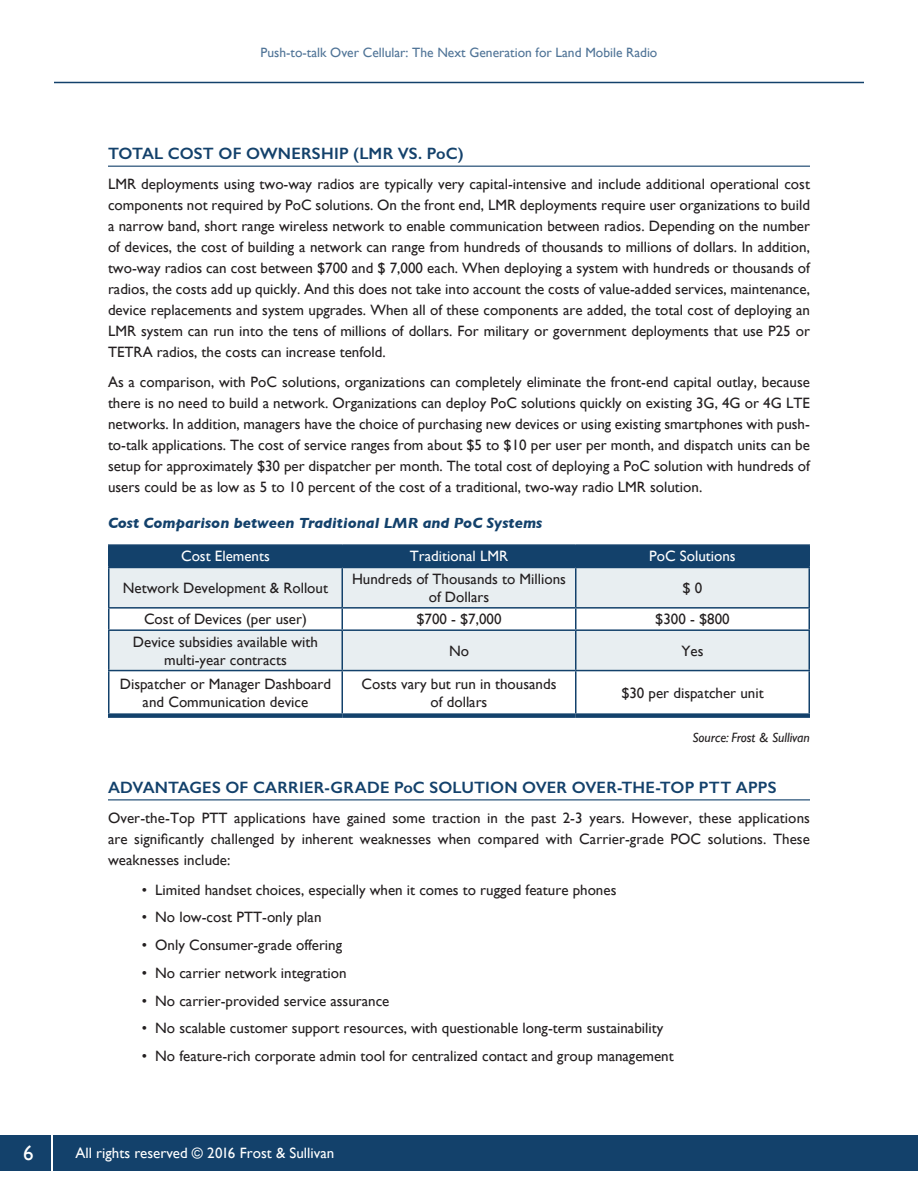
<style>
.page{position:relative;width:918px;height:1188px;background:#fff}
.page>*{position:absolute;margin:0;border:0;box-sizing:border-box;transform-origin:0 0}
.t1{font:21px "Gill Sans";color:#fff}
.t2{font:600 16.5px "Gill Sans";letter-spacing:.01em;color:#13416b}
.t3{font:15px/21px "Gill Sans";color:#231f20;text-align:center}
.t4{font:15px "Gill Sans";color:#fff}
.t5{font:italic 700 15px "Gill Sans";color:#13416b}
.t6{font:13.5px "Gill Sans";color:#507497}
.t7{font:italic 13.5px "Gill Sans";color:#231f20}
</style>
<div class="page">
<div style="left:0;top:1135px;width:918px;height:36px;background:#13416b"></div>
<hr style="left:51px;top:1131px;width:2px;height:45px;background:#fff">
<hr style="left:54px;top:82px;width:810px;height:1px;background:#13416b">
<hr style="left:108px;top:166px;width:702px;height:1px;background:#13416b">
<svg style="left:110px;top:568px;width:698px;height:102px;fill:#e8eef1"></svg>
<hr style="left:108px;top:544px;width:234px;height:2px;background:#13416b">
<hr style="left:108px;top:546px;width:2px;height:21px;background:#13416b">
<hr style="left:342px;top:544px;width:234px;height:2px;background:#13416b">
<hr style="left:576px;top:544px;width:234px;height:2px;background:#13416b">
<div style="left:110px;top:546px;width:698px;height:21px;background:#13416b"></div>
<hr style="left:808px;top:546px;width:2px;height:21px;background:#13416b">
<hr style="left:108px;top:567px;width:234px;height:1px;background:#13416b">
<hr style="left:108px;top:568px;width:2px;height:39px;background:#13416b">
<hr style="left:342px;top:567px;width:234px;height:1px;background:#13416b">
<hr style="left:342px;top:568px;width:1px;height:39px;background:#13416b">
<hr style="left:576px;top:567px;width:234px;height:1px;background:#13416b">
<hr style="left:575px;top:568px;width:1px;height:39px;background:#13416b">
<hr style="left:808px;top:568px;width:2px;height:39px;background:#13416b">
<hr style="left:108px;top:607px;width:234px;height:2px;background:#13416b">
<hr style="left:108px;top:609px;width:2px;height:20px;background:#13416b">
<hr style="left:342px;top:607px;width:234px;height:2px;background:#13416b">
<svg style="left:342px;top:609px;width:1px;height:20px"></svg>
<hr style="left:576px;top:607px;width:234px;height:2px;background:#13416b">
<svg style="left:575px;top:609px;width:1px;height:20px"></svg>
<hr style="left:808px;top:609px;width:2px;height:20px;background:#13416b">
<hr style="left:108px;top:629px;width:234px;height:2px;background:#13416b">
<hr style="left:108px;top:631px;width:2px;height:39px;background:#13416b">
<hr style="left:342px;top:629px;width:234px;height:2px;background:#13416b">
<hr style="left:342px;top:631px;width:1px;height:39px;background:#13416b">
<hr style="left:576px;top:629px;width:234px;height:2px;background:#13416b">
<hr style="left:575px;top:631px;width:1px;height:39px;background:#13416b">
<hr style="left:808px;top:631px;width:2px;height:39px;background:#13416b">
<hr style="left:108px;top:670px;width:234px;height:1px;background:#13416b">
<hr style="left:108px;top:671px;width:2px;height:42px;background:#13416b">
<hr style="left:342px;top:670px;width:234px;height:1px;background:#13416b">
<hr style="left:342px;top:671px;width:1px;height:42px;background:#13416b">
<hr style="left:576px;top:670px;width:234px;height:1px;background:#13416b">
<hr style="left:575px;top:671px;width:1px;height:42px;background:#13416b">
<hr style="left:808px;top:671px;width:2px;height:42px;background:#13416b">
<div style="left:108px;top:713px;width:234px;height:5px;background:#13416b"></div>
<div style="left:342px;top:713px;width:234px;height:5px;background:#13416b"></div>
<div style="left:576px;top:713px;width:234px;height:5px;background:#13416b"></div>
<hr style="left:108px;top:799px;width:702px;height:1px;background:#13416b">
<p class="t6" style="left:261px;top:45px;width:398px">Push-to-talk Over Cellular: The Next Generation for Land Mobile Radio</p>
<p class="t2" style="left:108px;top:143px;width:357px">TOTAL COST O F OWNERSHIP (LMR VS. POC)</p>
<p class="t3" style="left:108px;top:173px;width:704px;text-align:justify">LMR deployments using two-way radios are typically very capital-intensive and include additional operational cost components not required by PoC solutions. On the front end, LMR deployments require user organizations to build a narrow band, short range wireless network to enable communication between radios. Depending on the number of devices, the cost of building a network can range from hundreds of thousands to millions of dollars. In addition, two-way radios can cost between $700 and $ 7,000 each. When deploying a system with hundreds or thousands of radios, the costs add up quickly. And this does not take into account the costs of value-added services, maintenance, device replacements and system upgrades. When all of these components are added, the total cost of deploying an LMR system can run into the tens of millions of dollars. For military or government deployments that use P25 or TETRA radios, the costs can increase tenfold.</p>
<p class="t3" style="left:108px;top:371px;width:704px;text-align:justify">As a comparison, with PoC solutions, organizations can completely eliminate the front-end capital outlay, because there is no need to build a network. Organizations can deploy PoC solutions quickly on existing 3G, 4G or 4G LTE networks. In addition, managers have the choice of purchasing new devices or using existing smartphones with push&shy;to-talk applications. The cost of service ranges from about $5 to $10 per user per month, and dispatch units can be setup for approximately $30 per dispatcher per month. The total cost of deploying a PoC solution with hundreds of users could be as low as 5 to 10 percent of the cost of a traditional, two-way radio LMR solution.</p>
<p class="t5" style="left:108px;top:514px;width:436px">Cost Comparison between Traditional LMR and PoC Systems</p>
<p class="t4" style="left:181px;top:548px;width:90px">Cost Elements</p>
<p class="t4" style="left:410px;top:548px;width:100px">Traditional LMR</p>
<p class="t4" style="left:649px;top:548px;width:88px">PoC Solutions</p>
<p class="t3" style="left:123px;top:577px;width:207px">Network Development &amp; Rollout</p>
<p class="t3" style="left:352px;top:570px;width:215px;line-height:18px">Hundreds of Thousands to Millions of Dollars</p>
<p class="t3" style="left:683px;top:577px;width:21px">$ 0</p>
<p class="t3" style="left:144px;top:608px;width:164px">Cost of Devices (per user)</p>
<p class="t3" style="left:416px;top:608px;width:87px">$700 - $7,000</p>
<p class="t3" style="left:655px;top:608px;width:76px">$300 - $800</p>
<p class="t3" style="left:133px;top:632px;width:187px;line-height:18px">Device subsidies available with multi-year contracts</p>
<p class="t3" style="left:449px;top:640px;width:21px">No</p>
<p class="t3" style="left:681px;top:640px;width:24px">Yes</p>
<p class="t3" style="left:120px;top:675px;width:213px;line-height:18px">Dispatcher or Manager Dashboard and Communication device</p>
<p class="t3" style="left:362px;top:675px;width:196px;line-height:18px">Costs vary but run in thousands of dollars</p>
<p class="t3" style="left:621px;top:683px;width:144px">$30 per dispatcher unit</p>
<p class="t7" style="left:692px;top:730px;width:119px">Source: Frost &amp; Sullivan</p>
<p class="t2" style="left:108px;top:777px;width:565px">ADVANTAGES O F CARRI ER-GRADE POC SO LUTIO N OVER OVER-THE-TOP</p>
<p class="t2" style="left:699px;top:777px;width:49px">PTT APP</p>
<p class="t2" style="left:768px;top:777px;width:10px">S</p>
<p class="t3" style="left:108px;top:807px;width:704px;text-align:justify">Over-the-Top PTT applications have gained some traction in the past 2-3 years. However, these applications are significantly challenged by inherent weaknesses when compared with Carrier-grade POC solutions. These weaknesses include:</p>
<p class="t3" style="left:142px;top:879px;width:476px">• Limited handset choices, especially when it comes to rugged feature phones</p>
<p class="t3" style="left:142px;top:907px;width:181px">• No low-cost PTT-only plan</p>
<p class="t3" style="left:142px;top:934px;width:202px">• Only Consumer-grade offering</p>
<p class="t3" style="left:142px;top:962px;width:206px">• No carrier network integration</p>
<p class="t3" style="left:142px;top:990px;width:249px">• No carrier-provided service assurance</p>
<p class="t3" style="left:142px;top:1018px;width:523px">• No scalable customer support resources, with questionable long-term sustainability</p>
<p class="t3" style="left:142px;top:1045px;width:534px">• No feature-rich corporate admin tool for centralized contact and group management</p>
<h1 class="t1" style="left:23px;top:1141px;width:12px">6</h1>
<p class="t4" style="left:76px;top:1145px;width:260px">All rights reserved © 2016 Frost &amp; Sullivan</p>
</div>
